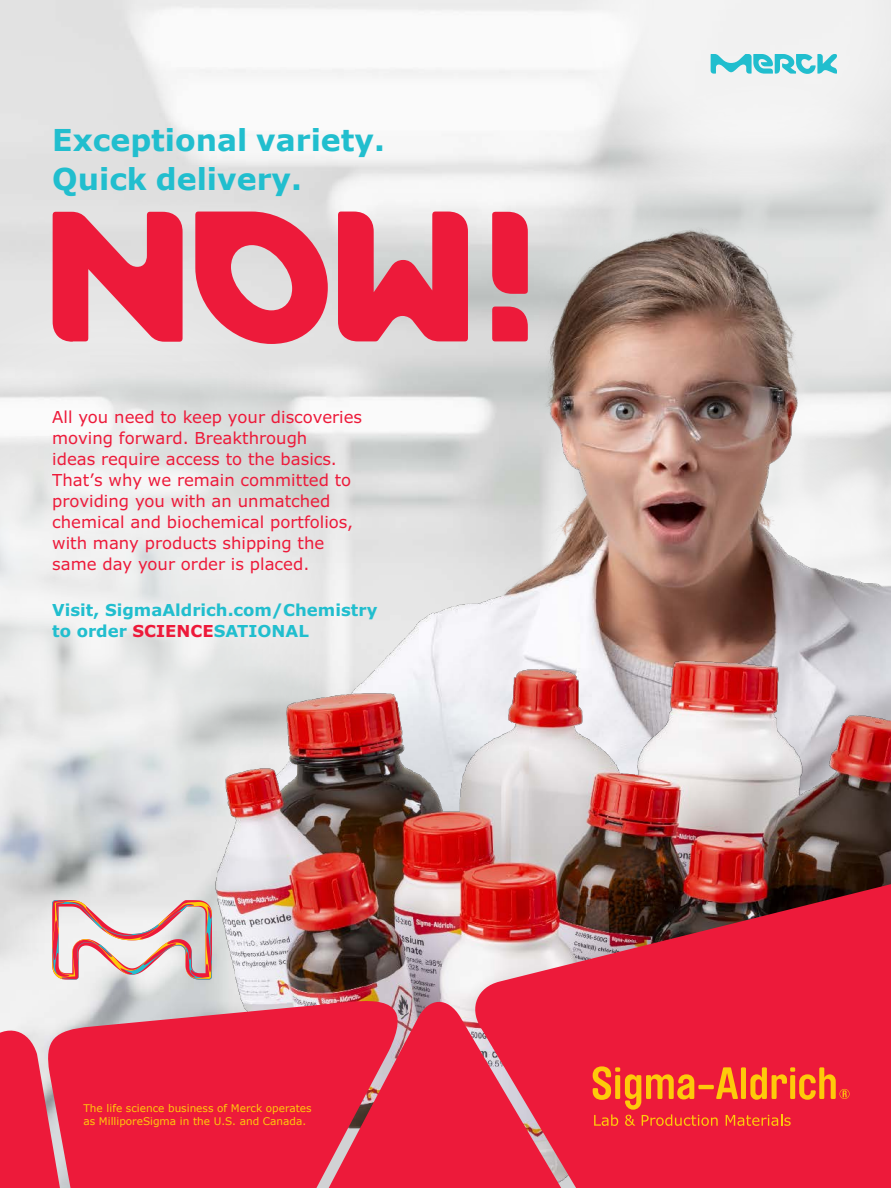
<style>
.page{position:relative;width:891px;height:1188px;background:#fff}
.page>*{position:absolute;margin:0;border:0;box-sizing:border-box;transform-origin:0 0}
.t1{font:189px "Merck";color:#ed1a3a}
.t2{font:700 30px/39px "Verdana";color:#21bece}
.t3{font:16.5px/21px "Verdana Pro";color:#ed1a3a}
.t4{font:700 16.5px/21px "Verdana Pro";color:#21bece}
.t5{font:10.5px/12.6px "Verdana";color:#feca0a}
.s1{color:#ed1a3a}
</style>
<div class="page">
<img style="left:0;top:0;width:572px;height:1023px">
<div style="left:0;top:298px;width:271px;height:89px;background:#e6e6e6"></div>
<svg style="left:0;top:387px;width:271px;height:457px;fill:#eaebeb"></svg>
<div style="left:572px;top:0;width:319px;height:69px;background:#f2f2f2"></div>
<img style="left:271px;top:69px;width:620px;height:511px">
<img style="left:138px;top:580px;width:753px;height:417px">
<svg style="left:44px;top:997px;width:126px;height:191px;background:#e54a62"></svg>
<svg style="left:0;top:1023px;width:115px;height:165px;background:#ea3450"></svg>
<svg style="left:170px;top:996px;width:299px;height:192px;background:#e82b48"></svg>
<img style="left:469px;top:771px;width:422px;height:417px">
<svg style="left:593px;top:1066px;width:257px;height:60px;background:#f1472d"></svg>
<svg style="left:52px;top:900px;width:160px;height:80px"></svg>
<svg style="left:711px;top:54px;width:126px;height:20px"></svg>
<h2 class="t2" style="left:52px;top:121px;width:334px">Exceptional variety.<br>Quick delivery.</h2>
<h1 class="t1" style="left:50px;top:164px;width:501px">NOW!</h1>
<p class="t3" style="left:52px;top:407px;width:311px">All you need to keep your discoveries moving forward. Breakthrough<br>ideas require access to the basics.<br>That’s why we remain committed to providing you with an unmatched chemical and biochemical portfolios, with many products shipping the same day your order is placed.</p>
<p class="t4" style="left:52px;top:600px;width:327px">Visit, SigmaAldrich.com/Chemistry to order <span class="s1">SCIENCE</span>SATIONAL</p>
<p class="t5" style="left:84px;top:1102px;width:230px">The life science business of Merck operates as MilliporeSigma in the U.S. and Canada.</p>
</div>
